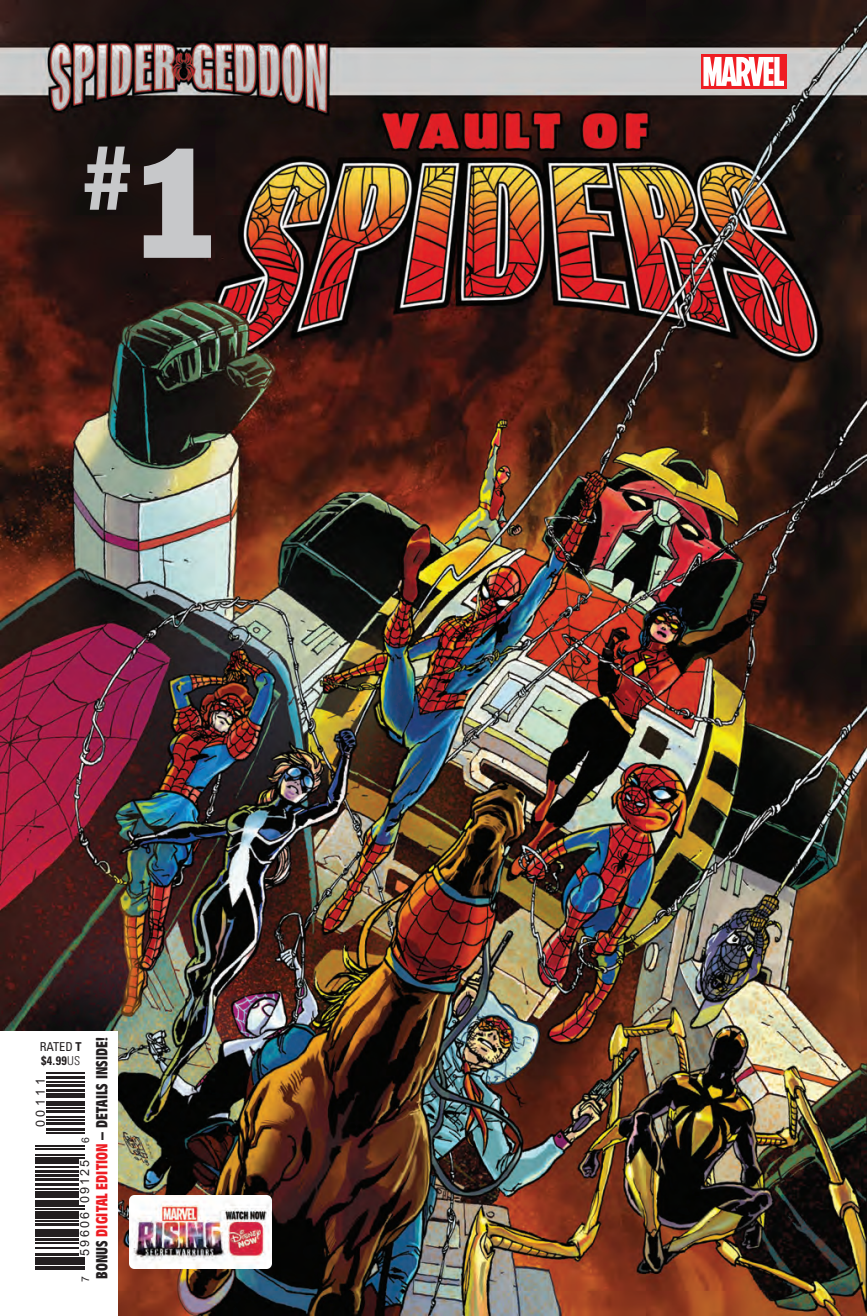
<style>
.page{position:relative;width:867px;height:1316px;background:#fff}
.page>*{position:absolute;margin:0;border:0;box-sizing:border-box;transform-origin:0 0}
.t1{font:84.17px "Franklin Gothic Std";color:#c7c8ca}
.t2{font:700 condensed 15.75px "Antique Olive Std";letter-spacing:.005em;color:#231f20}
.t3{font:12.6px "Arial";letter-spacing:.17em;color:#231f20}
.t4{font:700 condensed 12.25px/14px "Univers LT Std";color:#231f20}
.t5{font:10.5px "Arial";color:#231f20}
.s1{font-size:144.38px}
.s2{color:#ee1d23}
.s3{font-weight:400}
.s4{font-weight:300}
</style>
<div class="page">
<img style="left:0;top:0;width:866px;height:1315px">
<div style="left:0;top:1031px;width:117px;height:284px;background:#fff"></div>
<hr style="left:35px;top:1268px;width:50px;height:1px;background:#231f20">
<hr style="left:35px;top:1265px;width:50px;height:2px;background:#231f20">
<hr style="left:35px;top:1260px;width:50px;height:4px;background:#231f20">
<hr style="left:35px;top:1256px;width:50px;height:3px;background:#231f20">
<hr style="left:35px;top:1252px;width:43px;height:3px;background:#231f20">
<hr style="left:35px;top:1247px;width:43px;height:1px;background:#231f20">
<hr style="left:35px;top:1241px;width:43px;height:2px;background:#231f20">
<hr style="left:35px;top:1237px;width:43px;height:3px;background:#231f20">
<hr style="left:35px;top:1235px;width:43px;height:1px;background:#231f20">
<div style="left:35px;top:1228px;width:43px;height:6px;background:#231f20"></div>
<hr style="left:35px;top:1222px;width:43px;height:3px;background:#231f20">
<hr style="left:35px;top:1219px;width:43px;height:2px;background:#231f20">
<hr style="left:35px;top:1217px;width:43px;height:1px;background:#231f20">
<div style="left:35px;top:1210px;width:43px;height:5px;background:#231f20"></div>
<hr style="left:35px;top:1207px;width:50px;height:2px;background:#231f20">
<hr style="left:35px;top:1205px;width:50px;height:1px;background:#231f20">
<hr style="left:35px;top:1200px;width:43px;height:4px;background:#231f20">
<hr style="left:35px;top:1196px;width:43px;height:1px;background:#231f20">
<svg style="left:35px;top:1191px;width:43px;height:3px"></svg>
<hr style="left:35px;top:1188px;width:43px;height:1px;background:#231f20">
<hr style="left:35px;top:1182px;width:43px;height:3px;background:#231f20">
<hr style="left:35px;top:1177px;width:43px;height:3px;background:#231f20">
<hr style="left:35px;top:1173px;width:43px;height:3px;background:#231f20">
<hr style="left:35px;top:1169px;width:43px;height:3px;background:#231f20">
<hr style="left:35px;top:1165px;width:43px;height:2px;background:#231f20">
<hr style="left:35px;top:1159px;width:43px;height:4px;background:#231f20">
<hr style="left:35px;top:1156px;width:50px;height:2px;background:#231f20">
<hr style="left:35px;top:1154px;width:50px;height:1px;background:#231f20">
<hr style="left:35px;top:1147px;width:50px;height:2px;background:#231f20">
<hr style="left:35px;top:1145px;width:50px;height:1px;background:#231f20">
<hr style="left:46px;top:1131px;width:39px;height:2px;background:#231f20">
<hr style="left:46px;top:1127px;width:39px;height:3px;background:#231f20">
<hr style="left:46px;top:1121px;width:39px;height:3px;background:#231f20">
<hr style="left:46px;top:1118px;width:39px;height:2px;background:#231f20">
<hr style="left:46px;top:1116px;width:39px;height:1px;background:#231f20">
<hr style="left:46px;top:1109px;width:39px;height:3px;background:#231f20">
<hr style="left:46px;top:1107px;width:39px;height:1px;background:#231f20">
<hr style="left:46px;top:1104px;width:39px;height:1px;background:#231f20">
<hr style="left:46px;top:1100px;width:39px;height:3px;background:#231f20">
<hr style="left:46px;top:1095px;width:39px;height:3px;background:#231f20">
<hr style="left:46px;top:1092px;width:39px;height:2px;background:#231f20">
<hr style="left:46px;top:1088px;width:39px;height:3px;background:#231f20">
<hr style="left:46px;top:1083px;width:39px;height:3px;background:#231f20">
<hr style="left:46px;top:1080px;width:39px;height:2px;background:#231f20">
<hr style="left:46px;top:1075px;width:39px;height:3px;background:#231f20">
<hr style="left:46px;top:1071px;width:39px;height:2px;background:#231f20">
<img style="left:129px;top:1194px;width:142px;height:74px">
<div style="left:700px;top:54px;width:86px;height:35px;background:#ee1d23"></div>
<svg style="left:703px;top:57px;width:80px;height:29px"></svg>
<h1 class="t1" style="left:76px;top:124px;width:153px">#<span class="s1">1</span></h1>
<p class="t2" style="left:93px;top:1278px;width:243px;rotate:-90deg">BONUS <span class="s2">DIGITAL EDITION</span> – DETAILS INSIDE!</p>
<p class="t4" style="left:40px;top:1039px;width:43px"><span class="s3">RATED</span> T $4.99<span class="s4">US</span></p>
<p class="t3" style="left:32px;top:1127px;width:50px;rotate:-90deg">00111</p>
<p class="t5" style="left:78px;top:1142px;width:7px;rotate:-90deg">6</p>
<p class="t3" style="left:76px;top:1255px;width:98px;rotate:-90deg">59606 09125</p>
<p class="t5" style="left:78px;top:1281px;width:7px;rotate:-90deg">7</p>
</div>
